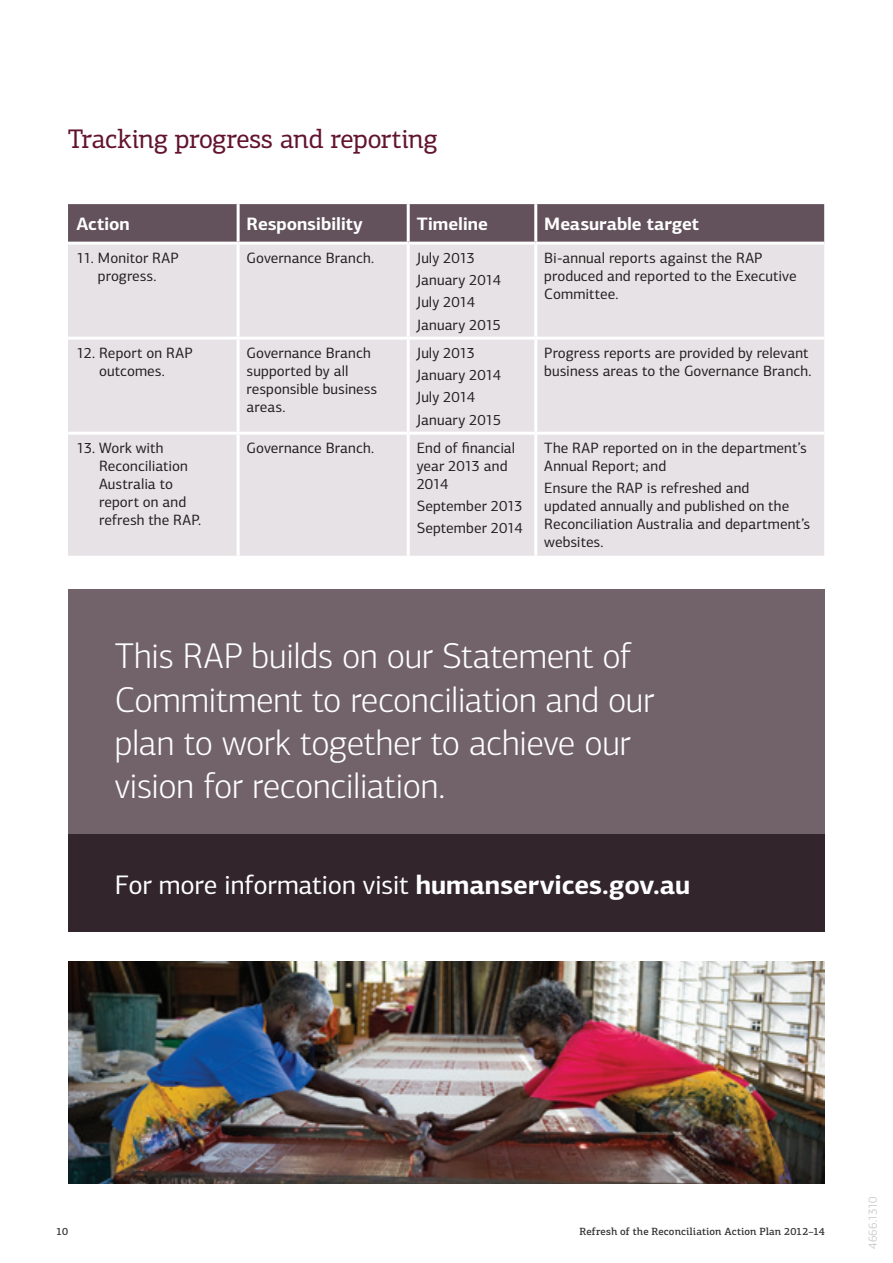
<style>
.page{position:relative;width:893px;height:1263px;background:#fff}
.page>*{position:absolute;margin:0;border:0;box-sizing:border-box;transform-origin:0 0}
.t1{font:300 36px/43.2px "PF Centro Sans Pro";letter-spacing:-.015em;color:#fff}
.t2{font:27px "PF Centro Sans Pro";letter-spacing:-.015em;color:#fff}
.t3{font:27px "PF Centro Slab Pro";letter-spacing:-.015em;color:#62132f}
.t4{font:700 18px "PF Centro Sans Pro";letter-spacing:-.005em;color:#fff}
.t5{font:15px/18px "PF Centro Sans Pro";color:#231f20}
.t6{font:300 12px "PF Centro Sans Pro";color:#bcbdc0}
.t7{font:500 10.5px "PF Centro Slab Pro";letter-spacing:.005em;color:#312f30}
.s1{font-weight:700}
</style>
<div class="page">
<div style="left:68px;top:204px;width:756px;height:38px;background:#63525b"></div>
<div style="left:68px;top:245px;width:756px;height:311px;background:#e6e2e5"></div>
<hr style="left:237px;top:204px;width:3px;height:38px;background:#fff">
<hr style="left:407px;top:204px;width:3px;height:38px;background:#fff">
<hr style="left:534px;top:204px;width:3px;height:38px;background:#fff">
<hr style="left:237px;top:245px;width:3px;height:92px;background:#fff">
<hr style="left:407px;top:245px;width:3px;height:92px;background:#fff">
<hr style="left:534px;top:245px;width:3px;height:92px;background:#fff">
<hr style="left:68px;top:337px;width:170px;height:3px;background:#fff">
<hr style="left:238px;top:337px;width:170px;height:3px;background:#fff">
<hr style="left:237px;top:340px;width:3px;height:92px;background:#fff">
<hr style="left:408px;top:337px;width:128px;height:3px;background:#fff">
<hr style="left:407px;top:340px;width:3px;height:92px;background:#fff">
<hr style="left:536px;top:337px;width:288px;height:3px;background:#fff">
<hr style="left:534px;top:340px;width:3px;height:92px;background:#fff">
<hr style="left:68px;top:432px;width:170px;height:3px;background:#fff">
<hr style="left:238px;top:432px;width:170px;height:3px;background:#fff">
<hr style="left:237px;top:435px;width:3px;height:121px;background:#fff">
<hr style="left:408px;top:432px;width:128px;height:3px;background:#fff">
<hr style="left:407px;top:435px;width:3px;height:121px;background:#fff">
<hr style="left:536px;top:432px;width:288px;height:3px;background:#fff">
<hr style="left:534px;top:435px;width:3px;height:121px;background:#fff">
<div style="left:68px;top:590px;width:757px;height:342px;background:#72636b"></div>
<div style="left:68px;top:834px;width:757px;height:98px;background:#32252c"></div>
<img style="left:68px;top:961px;width:757px;height:223px">
<h2 class="t3" style="left:68px;top:122px;width:371px">Tracking progress and reporting</h2>
<p class="t4" style="left:77px;top:213px;width:55px">Action</p>
<p class="t4" style="left:247px;top:213px;width:118px">Responsibility</p>
<p class="t4" style="left:417px;top:213px;width:73px">Timeline</p>
<p class="t4" style="left:544px;top:213px;width:156px">Measurable target</p>
<p class="t5" style="left:77px;top:249px;width:104px;text-align:center">11. Monitor RAP progress.</p>
<p class="t5" style="left:247px;top:249px;width:129px">Governance Branch.</p>
<p class="t5" style="left:417px;top:247px;width:86px;line-height:22.2px">July 2013<br>January 2014<br>July 2014<br>January 2015</p>
<p class="t5" style="left:544px;top:249px;width:254px">Bi-annual reports against the RAP produced and reported to the Executive<br>Committee.</p>
<p class="t5" style="left:77px;top:344px;width:118px;text-align:center">12. Report on RAP outcomes.</p>
<p class="t5" style="left:247px;top:344px;width:132px">Governance Branch supported by all responsible business areas.</p>
<p class="t5" style="left:417px;top:342px;width:86px;line-height:22.2px">July 2013<br>January 2014<br>July 2014<br>January 2015</p>
<p class="t5" style="left:544px;top:344px;width:269px">Progress reports are provided by relevant business areas to the Governance Branch.</p>
<p class="t5" style="left:99px;top:439px;width:104px;text-indent:-23px">13. Work with<br>Reconciliation<br>Australia to report on and refresh the RAP.</p>
<p class="t5" style="left:247px;top:439px;width:129px">Governance Branch.</p>
<p class="t5" style="left:417px;top:439px;width:100px">End of financial year 2013 and<br>2014</p>
<p class="t5" style="left:544px;top:439px;width:264px">The RAP reported on in the department’s<br>Annual Report; and</p>
<p class="t5" style="left:544px;top:479px;width:267px">Ensure the RAP is refreshed and<br>updated annually and published on the<br>Reconciliation Australia and department’s websites.</p>
<p class="t5" style="left:417px;top:495px;width:108px;line-height:22.2px">September 2013<br>September 2014</p>
<h1 class="t1" style="left:115px;top:635px;width:541px">This RAP builds on our Statement of Commitment to reconciliation and our plan to work together to achieve our vision for reconciliation.</h1>
<h2 class="t2" style="left:115px;top:869px;width:577px">For more information visit <span class="s1">humanservices.gov.au</span></h2>
<p class="t7" style="left:56px;top:1224px;width:13px">10</p>
<p class="t7" style="left:579px;top:1224px;width:247px">Refresh of the Reconciliation Action Plan 2012–14</p>
<p class="t6" style="left:866px;top:1249px;width:54px;rotate:-90deg">4666.1310</p>
</div>
